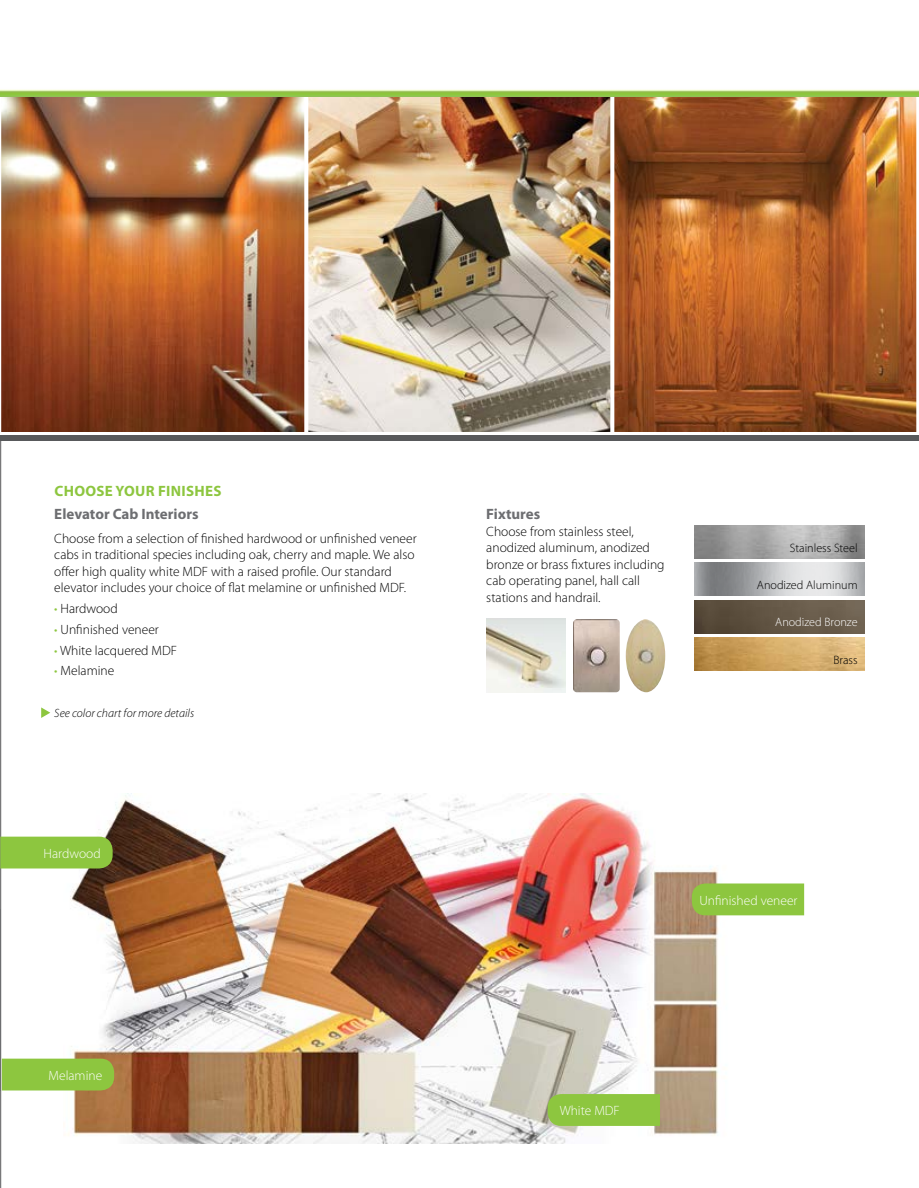
<style>
.page{position:relative;width:919px;height:1188px;background:#fff}
.page>*{position:absolute;margin:0;border:0;box-sizing:border-box;transform-origin:0 0}
.t1{font:700 15px "Myriad Pro";color:#6d6e71}
.t2{font:700 15px "Myriad Pro";letter-spacing:.02em;color:#8dc63f}
.t3{font:300 13.5px/16.5px "Myriad Pro";color:#000}
.t4{font:300 13.5px "Myriad Pro";color:#fff}
.t5{font:300 12.15px "Myriad Pro";color:#000}
.t6{font:300 12.15px "Myriad Pro";color:#fff}
.t7{font:italic 300 12px "Myriad Pro";color:#000}
.s1{color:#8dc63f}
</style>
<div class="page">
<img style="left:1px;top:96px;width:609px;height:336px">
<img style="left:614px;top:96px;width:302px;height:336px">
<div style="left:0;top:435px;width:919px;height:5px;background:#58595b"></div>
<hr style="left:0;top:440px;width:1px;height:748px;background:#58595b">
<img style="left:694px;top:600px;width:170px;height:33px">
<img style="left:694px;top:638px;width:170px;height:32px">
<img style="left:626px;top:619px;width:39px;height:73px">
<img style="left:573px;top:619px;width:47px;height:73px">
<img style="left:486px;top:619px;width:79px;height:73px">
<svg style="left:304px;top:96px;width:4px;height:336px"></svg>
<svg style="left:610px;top:96px;width:4px;height:336px"></svg>
<svg style="left:41px;top:707px;width:9px;height:11px"></svg>
<img style="left:63px;top:794px;width:695px;height:349px">
<div style="left:2px;top:1059px;width:112px;height:31px;background:#8dc63f"></div>
<div style="left:692px;top:884px;width:112px;height:31px;background:#8dc63f"></div>
<div style="left:548px;top:1094px;width:112px;height:32px;background:#8dc63f"></div>
<div style="left:0;top:837px;width:113px;height:31px;background:#8dc63f"></div>
<img style="left:0;top:89px;width:919px;height:7px">
<p class="t2" style="left:54px;top:481px;width:169px">CHOOSE YOUR FINISHES</p>
<p class="t1" style="left:54px;top:505px;width:146px">Elevator Cab Interiors</p>
<p class="t3" style="left:54px;top:530px;width:364px">Choose from a selection of finished hardwood or unfinished veneer cabs in traditional species including oak, cherry and maple. We also offer high quality white MDF with a raised profile. Our standard elevator includes your choice of flat melamine or unfinished MDF.</p>
<p class="t3" style="left:54px;top:600px;width:65px"><span class="s1">•</span> Hardwood</p>
<p class="t3" style="left:54px;top:621px;width:106px"><span class="s1">•</span> Unfinished veneer</p>
<p class="t3" style="left:54px;top:642px;width:124px"><span class="s1">•</span> White lacquered MDF</p>
<p class="t3" style="left:54px;top:663px;width:62px"><span class="s1">•</span> Melamine</p>
<p class="t7" style="left:54px;top:706px;width:141px">See color chart for more details</p>
<p class="t4" style="left:44px;top:845px;width:59px">Hardwood</p>
<p class="t4" style="left:49px;top:1067px;width:55px">Melamine</p>
<p class="t1" style="left:486px;top:505px;width:55px">Fixtures</p>
<p class="t3" style="left:486px;top:523px;width:180px">Choose from stainless steel, anodized aluminum, anodized bronze or brass fixtures including cab operating panel, hall call stations and handrail.</p>
<p class="t5" style="left:790px;top:540px;width:69px">Stainless Steel</p>
<p class="t5" style="left:757px;top:578px;width:102px">Anodized Aluminum</p>
<p class="t6" style="left:775px;top:615px;width:84px">Anodized Bronze</p>
<p class="t5" style="left:833px;top:652px;width:26px">Brass</p>
<p class="t4" style="left:560px;top:1103px;width:62px">White MDF</p>
<p class="t4" style="left:699px;top:892px;width:100px">Unfinished veneer</p>
</div>
